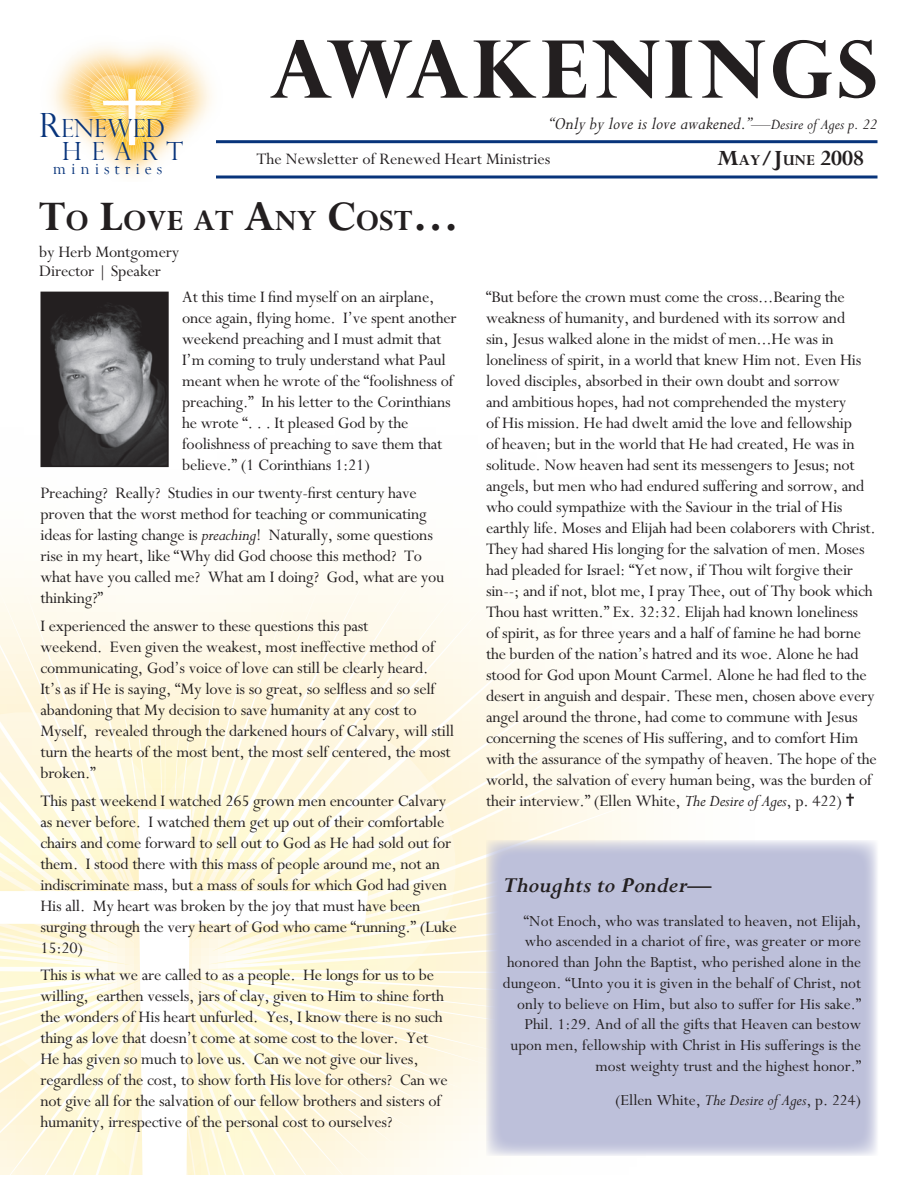
<style>
.page{position:relative;width:918px;height:1188px;background:#fff}
.page>*{position:absolute;margin:0;border:0;box-sizing:border-box;transform-origin:0 0}
.t1{font:700 79.5px "Perpetua Titling";letter-spacing:.05em;color:#231f20}
.t2{font:700 32.55px "Perpetua";color:#231f20}
.t3{font:300 25.05px/23.1px "Perpetua Titling";color:#08347b}
.t4{font:italic 700 24px "Perpetua";color:#231f20}
.t5{font:700 24px "Perpetua";color:#231f20}
.t6{font:italic 19.5px "Perpetua";color:#231f20}
.t7{font:18px/21px "Perpetua";letter-spacing:-.01em;color:#231f20}
.t8{font:17.25px/20.7px "Perpetua";color:#231f20;text-align:right}
.t9{font:16.65px "Goudy Old Style T";letter-spacing:.3em;color:#08347b}
.s1{font-size:33.45px}
.s2{font-size:16.5px}
.s3{font-size:16.8px}
.s4{font-size:46.5px}
.s5{font-style:italic}
</style>
<div class="page">
<svg style="left:0;top:578px;width:653px;height:262px;fill:#fefcf4"></svg>
<img style="left:0;top:620px;width:562px;height:538px">
<img style="left:0;top:730px;width:444px;height:444px">
<svg style="left:0;top:809px;width:368px;height:365px"></svg>
<img style="left:43px;top:295px;width:123px;height:169px">
<div style="left:40px;top:292px;width:129px;height:175px;border:2px solid #231f20"></div>
<hr style="left:216px;top:176px;width:662px;height:2px;background:#08347b">
<hr style="left:216px;top:140px;width:662px;height:3px;background:#08347b">
<div style="left:486px;top:840px;width:392px;height:316px;background:#bdc0da"></div>
<img style="left:51px;top:46px;width:172px;height:133px">
<img style="left:75px;top:168px;width:114px;height:4px">
<svg style="left:62px;top:56px;width:140px;height:112px"></svg>
<h3 class="t3" style="left:62px;top:117px;width:123px;text-indent:-23px"><span class="s1">R</span>ENEWED<br>HEART</h3>
<p class="t9" style="left:53px;top:160px;width:111px">ministries</p>
<h1 class="t1" style="left:270px;top:20px;width:609px">AWAKENINGS</h1>
<p class="t6" style="left:550px;top:111px;width:329px">“Only by love is love awakened.”—<span class="s2">Desire of Ages p. 22</span></p>
<p class="t7" style="left:256px;top:148px;width:296px">The Newsletter of Renewed Heart Ministries</p>
<h3 class="t5" style="left:717px;top:143px;width:148px">M<span class="s3">AY</span>/J<span class="s3">UNE</span> 2008</h3>
<h2 class="t2" style="left:39px;top:201px;width:421px"><span class="s4">T</span>O <span class="s4">L</span>OVE AT <span class="s4">A</span>NY <span class="s4">C</span>OST<span class="s4">…</span></h2>
<p class="t7" style="left:39px;top:241px;width:142px;line-height:19.5px">by Herb Montgomery<br>Director | Speaker</p>
<p class="t7" style="left:182px;top:286px;width:276px">At this time I find myself on an airplane, once again, flying home. I’ve spent another weekend preaching and I must admit that I’m coming to truly understand what Paul meant when he wrote of the “foolishness of preaching.” In his letter to the Corinthians he wrote “. . . It pleased God by the foolishness of preaching to save them that believe.” (1 Corinthians 1:21)</p>
<p class="t7" style="left:40px;top:482px;width:406px">Preaching? Really? Studies in our twenty-first century have proven that the worst method for teaching or communicating ideas for lasting change is <span class="s5">preaching</span>! Naturally, some questions rise in my heart, like “Why did God choose this method? To what have you called me? What am I doing? God, what are you thinking?”</p>
<p class="t7" style="left:40px;top:615px;width:415px">I experienced the answer to these questions this past<br>weekend. Even given the weakest, most ineffective method of communicating, God’s voice of love can still be clearly heard.<br>It’s as if He is saying, “My love is so great, so selfless and so self abandoning that My decision to save humanity at any cost to Myself, revealed through the darkened hours of Calvary, will still turn the hearts of the most bent, the most self centered, the most broken.”</p>
<p class="t7" style="left:40px;top:790px;width:418px">This past weekend I watched 265 grown men encounter Calvary as never before. I watched them get up out of their comfortable chairs and come forward to sell out to God as He had sold out for them. I stood there with this mass of people around me, not an indiscriminate mass, but a mass of souls for which God had given His all. My heart was broken by the joy that must have been surging through the very heart of God who came “running.” (Luke 15:20)</p>
<p class="t7" style="left:40px;top:964px;width:409px">This is what we are called to as a people. He longs for us to be willing, earthen vessels, jars of clay, given to Him to shine forth the wonders of His heart unfurled. Yes, I know there is no such thing as love that doesn’t come at some cost to the lover. Yet He has given so much to love us. Can we not give our lives, regardless of the cost, to show forth His love for others? Can we not give all for the salvation of our fellow brothers and sisters of humanity, irrespective of the personal cost to ourselves?</p>
<p class="t7" style="left:486px;top:286px;width:392px">“But before the crown must come the cross...Bearing the weakness of humanity, and burdened with its sorrow and<br>sin, Jesus walked alone in the midst of men...He was in loneliness of spirit, in a world that knew Him not. Even His loved disciples, absorbed in their own doubt and sorrow<br>and ambitious hopes, had not comprehended the mystery<br>of His mission. He had dwelt amid the love and fellowship<br>of heaven; but in the world that He had created, He was in solitude. Now heaven had sent its messengers to Jesus; not angels, but men who had endured suffering and sorrow, and who could sympathize with the Saviour in the trial of His earthly life. Moses and Elijah had been colaborers with Christ.<br>They had shared His longing for the salvation of men. Moses had pleaded for Israel: “Yet now, if Thou wilt forgive their sin--; and if not, blot me, I pray Thee, out of Thy book which Thou hast written.” Ex. 32:32. Elijah had known loneliness<br>of spirit, as for three years and a half of famine he had borne the burden of the nation’s hatred and its woe. Alone he had stood for God upon Mount Carmel. Alone he had fled to the desert in anguish and despair. These men, chosen above every angel around the throne, had come to commune with Jesus concerning the scenes of His suffering, and to comfort Him with the assurance of the sympathy of heaven. The hope of the world, the salvation of every human being, was the burden of their interview.” (Ellen White, <span class="s5">The Desire of Ages</span>, p. 422)</p>
<h3 class="t4" style="left:503px;top:870px;width:210px">Thoughts to Ponder—</h3>
<p class="t8" style="left:503px;top:910px;width:360px">“Not Enoch, who was translated to heaven, not Elijah, who ascended in a chariot of fire, was greater or more honored than John the Baptist, who perished alone in the dungeon. “Unto you it is given in the behalf of Christ, not only to believe on Him, but also to suffer for His sake.” Phil. 1:29. And of all the gifts that Heaven can bestow upon men, fellowship with Christ in His sufferings is the most weighty trust and the highest honor.”</p>
<p class="t8" style="left:615px;top:1090px;width:248px">(Ellen White, <span class="s5">The Desire of Ages</span>, p. 224)</p>
</div>
